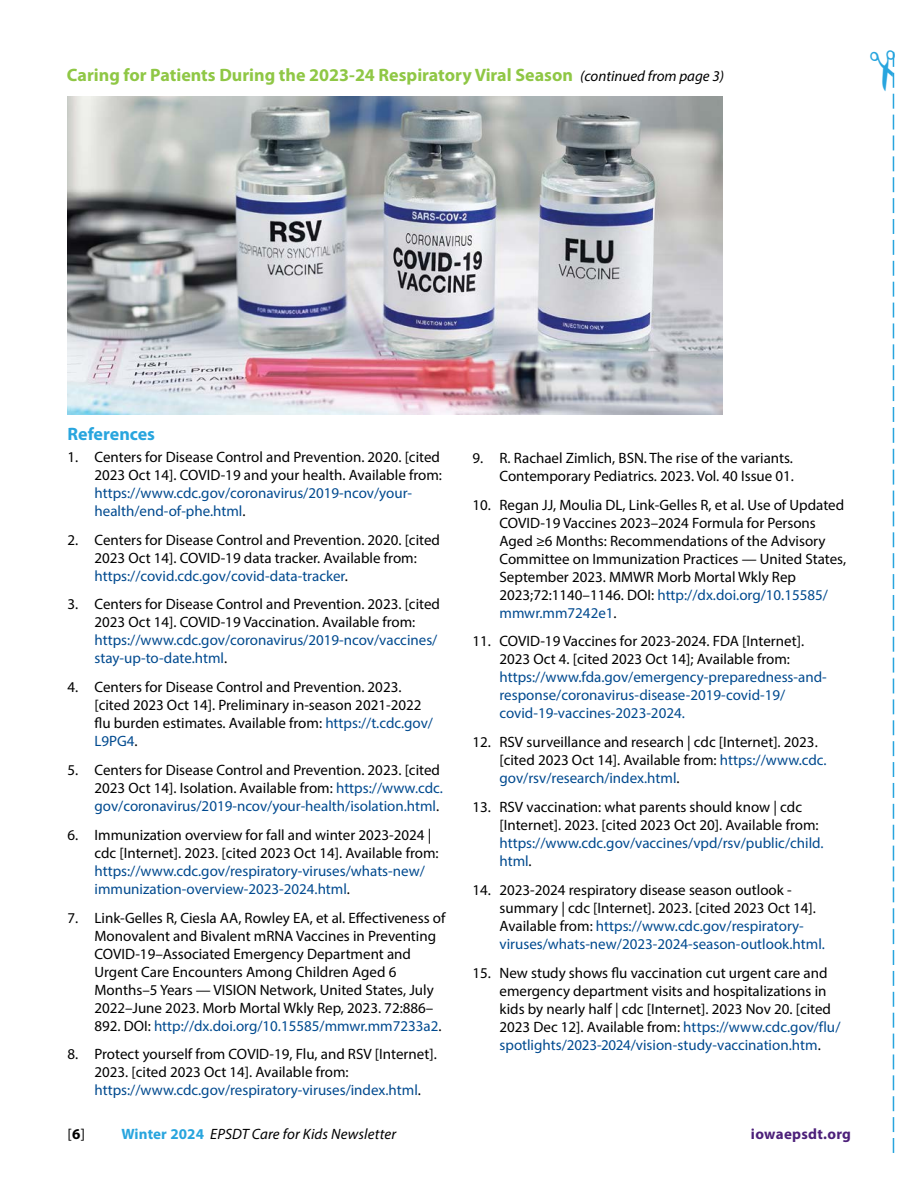
<style>
.page{position:relative;width:918px;height:1188px;background:#fff}
.page>*{position:absolute;margin:0;border:0;box-sizing:border-box;transform-origin:0 0}
.Body_text{font:700 18px "Myriad Pro";color:#8fc745}
.Subhead2{font:700 18px "Myriad Pro";color:#28a5de}
.t1{font:15px/18px "Myriad Pro";color:#000}
.t2{font:15px/18px "Myriad Pro";color:#004a8f}
.t3{font:italic 15px "Myriad Pro";letter-spacing:.01em;color:#000}
.t4{font:700 15px "Myriad Pro";letter-spacing:.02em;color:#4d207a}
.s1{font-weight:400;font-style:italic;font-size:15px;color:#000}
.s2{color:#004a8f}
.s3{color:#000}
.s4{font-weight:700}
.s5{font-weight:700;font-style:normal;color:#28a5de}
</style>
<div class="page">
<img style="left:68px;top:96px;width:654px;height:318px">
<svg style="left:892px;top:51px;width:3px;height:1102px"></svg>
<p class="Body_text" style="left:67px;top:65px;width:659px">Caring for Patients During the 2023-24 Respiratory Viral Season <span class="s1">(continued from page 3)</span></p>
<p class="Subhead2" style="left:68px;top:423px;width:89px">References</p>
<p class="t1" style="left:94px;top:448px;width:349px;text-indent:-27px">1. Centers for Disease Control and Prevention. 2020. [cited 2023 Oct 14]. COVID-19 and your health. Available from: <span class="s2">https://www.cdc.gov/coronavirus/2019-ncov/your&shy;health/end-of-phe.html</span>.</p>
<p class="t1" style="left:94px;top:530px;width:347px;text-indent:-27px">2. Centers for Disease Control and Prevention. 2020. [cited<br>2023 Oct 14]. COVID-19 data tracker. Available from: <span class="s2">https://covid.cdc.gov/covid-data-tracker</span>.</p>
<p class="t1" style="left:94px;top:595px;width:347px;text-indent:-27px">3. Centers for Disease Control and Prevention. 2023. [cited 2023 Oct 14]. COVID-19 Vaccination. Available from: <span class="s2">https://www.cdc.gov/coronavirus/2019-ncov/vaccines/ stay-up-to-date.html</span>.</p>
<p class="t1" style="left:94px;top:678px;width:340px;text-indent:-27px">4. Centers for Disease Control and Prevention. 2023. [cited 2023 Oct 14]. Preliminary in-season 2021-2022 flu burden estimates. Available from: <span class="s2">https://t.cdc.gov/ L9PG4</span>.</p>
<p class="t1" style="left:94px;top:761px;width:350px;text-indent:-27px">5. Centers for Disease Control and Prevention. 2023. [cited<br>2023 Oct 14]. Isolation. Available from: <span class="s2">https://www.cdc. gov/coronavirus/2019-ncov/your-health/isolation.html</span>.</p>
<p class="t1" style="left:94px;top:826px;width:346px;text-indent:-27px">6. Immunization overview for fall and winter 2023-2024 | cdc [Internet]. 2023. [cited 2023 Oct 14]. Available from: <span class="s2">https://www.cdc.gov/respiratory-viruses/whats-new/ immunization-overview-2023-2024.html</span>.</p>
<p class="t1" style="left:94px;top:908px;width:352px;text-indent:-27px">7. Link-Gelles R, Ciesla AA, Rowley EA, et al. Effectiveness of Monovalent and Bivalent mRNA Vaccines in Preventing COVID-19–Associated Emergency Department and Urgent Care Encounters Among Children Aged 6<br>Months–5 Years — VISION Network, United States, July 2022–June 2023. Morb Mortal Wkly Rep, 2023. 72:886– 892. DOI: <span class="s2">http://dx.doi.org/10.15585/mmwr.mm7233a2</span>.</p>
<p class="t1" style="left:94px;top:1045px;width:344px;text-indent:-27px">8. Protect yourself from COVID-19, Flu, and RSV [Internet].<br>2023. [cited 2023 Oct 14]. Available from: <span class="s2">https://www.cdc.gov/respiratory-viruses/index.html</span>.</p>
<p class="t1" style="left:472px;top:448px;width:323px;text-align:right">9. R. Rachael Zimlich, BSN. The rise of the variants.<br>Contemporary Pediatrics. 2023. Vol. 40 Issue 01.</p>
<p class="t1" style="left:500px;top:495px;width:348px;text-indent:-27px">10. Regan JJ, Moulia DL, Link-Gelles R, et al. Use of Updated COVID-19 Vaccines 2023–2024 Formula for Persons Aged ≥6 Months: Recommendations of the Advisory Committee on Immunization Practices — United States, September 2023. MMWR Morb Mortal Wkly Rep 2023;72:1140–1146. DOI: <span class="s2">http://dx.doi.org/10.15585/ mmwr.mm7242e1</span>.</p>
<p class="t2" style="left:500px;top:632px;width:329px;text-indent:-27px"><span class="s3">11. COVID-19 Vaccines for 2023-2024. FDA [Internet].<br>2023 Oct 4. [cited 2023 Oct 14]; Available from: </span>https://www.fda.gov/emergency-preparedness-and&shy;response/coronavirus-disease-2019-covid-19/ covid-19-vaccines-2023-2024.</p>
<p class="t1" style="left:500px;top:733px;width:329px;text-indent:-27px">12. RSV surveillance and research | cdc [Internet]. 2023. [cited 2023 Oct 14]. Available from: <span class="s2">https://www.cdc. gov/rsv/research/index.html</span>.</p>
<p class="t1" style="left:500px;top:798px;width:326px;text-indent:-27px">13. RSV vaccination: what parents should know | cdc [Internet]. 2023. [cited 2023 Oct 20]. Available from: <span class="s2">https://www.cdc.gov/vaccines/vpd/rsv/public/child. html</span>.</p>
<p class="t1" style="left:500px;top:880px;width:327px;text-indent:-27px">14. 2023-2024 respiratory disease season outlook - summary | cdc [Internet]. 2023. [cited 2023 Oct 14].<br>Available from: <span class="s2">https://www.cdc.gov/respiratory&shy;viruses/whats-new/2023-2024-season-outlook.html.</span></p>
<p class="t1" style="left:500px;top:963px;width:343px;text-indent:-27px">15. New study shows flu vaccination cut urgent care and emergency department visits and hospitalizations in kids by nearly half | cdc [Internet]. 2023 Nov 20. [cited 2023 Dec 12]. Available from: <span class="s2">https://www.cdc.gov/flu/ spotlights/2023-2024/vision-study-vaccination.htm</span>.</p>
<p class="t1" style="left:68px;top:1124px;width:19px">[<span class="s4">6</span>]</p>
<p class="t3" style="left:122px;top:1124px;width:276px"><span class="s5">Winter 2024</span> EPSDT Care for Kids Newsletter</p>
<p class="t4" style="left:751px;top:1125px;width:102px">iowaepsdt.org</p>
</div>
